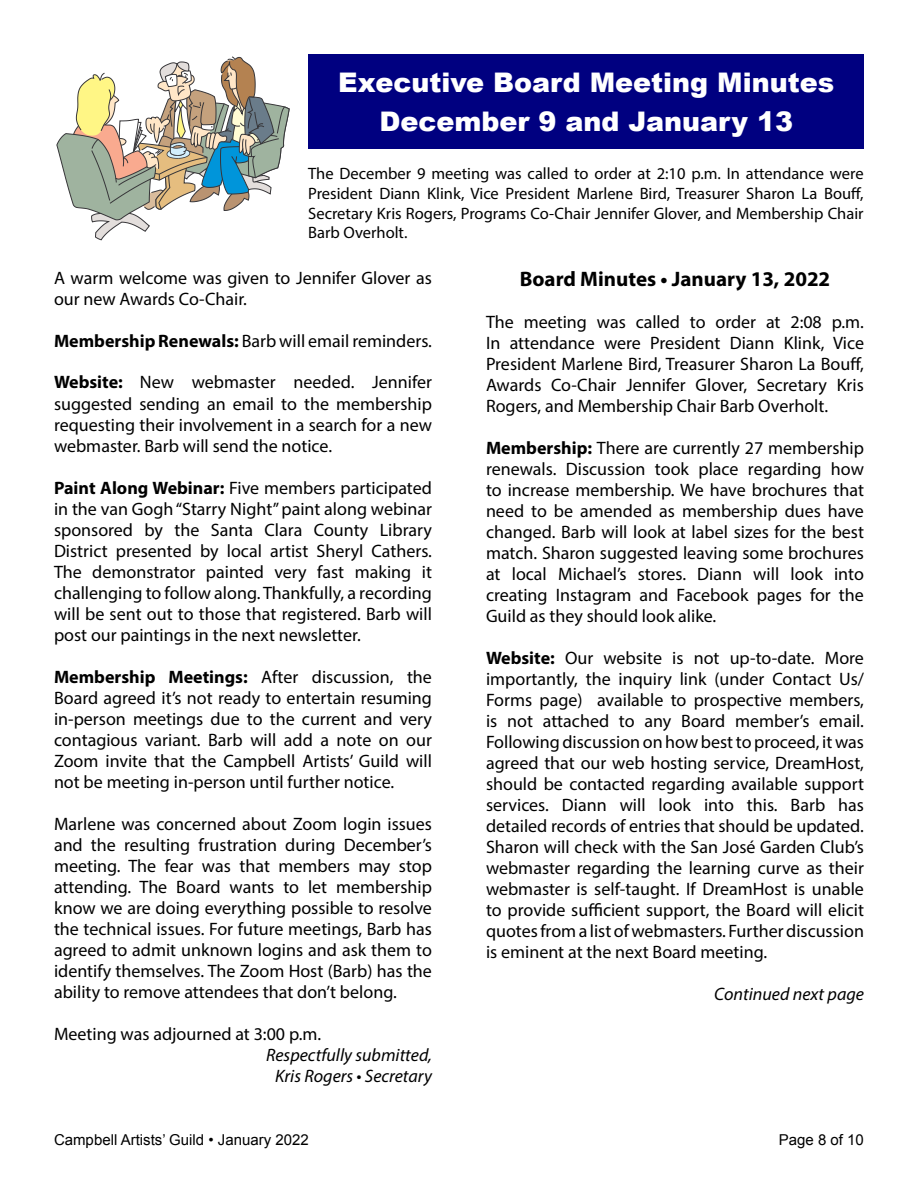
<style>
.page{position:relative;width:918px;height:1188px;background:#fff}
.page>*{position:absolute;margin:0;border:0;box-sizing:border-box;transform-origin:0 0}
.t1{font:900 27px/39.5px "Arial";color:#fff;text-align:center}
.t2{font:700 21px "Myriad Pro";color:#000}
.t3{font:18px/21px "Myriad Pro";color:#000;text-align:justify}
.t4{font:italic 18px/21px "Myriad Pro";color:#000;text-align:center}
.t5{font:16.5px/19.8px "Myriad Pro";color:#000;text-align:justify}
.t6{font:15px "Arial";color:#000}
.s1{font-weight:700}
</style>
<div class="page">
<div style="left:309px;top:54px;width:555px;height:94px;background:#000080"></div>
<svg style="left:56px;top:56px;width:234px;height:185px"></svg>
<h1 class="t1" style="left:338px;top:61px;width:498px">Executive Board Meeting Minutes<br>December 9 and January 13</h1>
<p class="t5" style="left:308px;top:163px;width:557px">The December 9 meeting was called to order at 2:10 p.m. In attendance were President Diann Klink, Vice President Marlene Bird, Treasurer Sharon La Bouff, Secretary Kris Rogers, Programs Co-Chair Jennifer Glover, and Membership Chair Barb Overholt.</p>
<p class="t3" style="left:54px;top:267px;width:379px">A warm welcome was given to Jennifer Glover as our new Awards Co-Chair.</p>
<p class="t3" style="left:54px;top:330px;width:379px"><span class="s1">Membership Renewals:</span> Barb will email reminders.</p>
<p class="t3" style="left:54px;top:372px;width:380px"><span class="s1">Website:</span> New webmaster needed. Jennifer suggested sending an email to the membership requesting their involvement in a search for a new webmaster. Barb will send the notice.</p>
<p class="t3" style="left:54px;top:477px;width:380px"><span class="s1">Paint Along Webinar:</span> Five members participated in the van Gogh “Starry Night” paint along webinar sponsored by the Santa Clara County Library District presented by local artist Sheryl Cathers.<br>The demonstrator painted very fast making it challenging to follow along. Thankfully, a recording will be sent out to those that registered. Barb will post our paintings in the next newsletter.</p>
<p class="t3" style="left:54px;top:666px;width:380px"><span class="s1">Membership Meetings:</span> After discussion, the Board agreed it’s not ready to entertain resuming in-person meetings due to the current and very contagious variant. Barb will add a note on our Zoom invite that the Campbell Artists’ Guild will not be meeting in-person until further notice.</p>
<p class="t3" style="left:54px;top:813px;width:380px">Marlene was concerned about Zoom login issues and the resulting frustration during December’s meeting. The fear was that members may stop attending. The Board wants to let membership know we are doing everything possible to resolve the technical issues. For future meetings, Barb has agreed to admit unknown logins and ask them to identify themselves. The Zoom Host (Barb) has the ability to remove attendees that don’t belong.</p>
<p class="t3" style="left:54px;top:1023px;width:269px">Meeting was adjourned at 3:00 p.m.</p>
<p class="t4" style="left:266px;top:1044px;width:167px">Respectfully submitted,<br>Kris Rogers • Secretary</p>
<p class="t2" style="left:520px;top:265px;width:312px">Board Minutes • January 13, 2022</p>
<p class="t3" style="left:486px;top:311px;width:380px">The meeting was called to order at 2:08 p.m.<br>In attendance were President Diann Klink, Vice President Marlene Bird, Treasurer Sharon La Bouff, Awards Co-Chair Jennifer Glover, Secretary Kris Rogers, and Membership Chair Barb Overholt.</p>
<p class="t3" style="left:486px;top:437px;width:380px"><span class="s1">Membership:</span> There are currently 27 membership renewals. Discussion took place regarding how to increase membership. We have brochures that need to be amended as membership dues have changed. Barb will look at label sizes for the best match. Sharon suggested leaving some brochures at local Michael’s stores. Diann will look into creating Instagram and Facebook pages for the Guild as they should look alike.</p>
<p class="t3" style="left:486px;top:647px;width:380px"><span class="s1">Website:</span> Our website is not up-to-date. More importantly, the inquiry link (under Contact Us/ Forms page) available to prospective members, is not attached to any Board member’s email.<br>Following discussion on how best to proceed, it was agreed that our web hosting service, DreamHost, should be contacted regarding available support services. Diann will look into this. Barb has detailed records of entries that should be updated.<br>Sharon will check with the San José Garden Club’s webmaster regarding the learning curve as their webmaster is self-taught. If DreamHost is unable to provide sufficient support, the Board will elicit quotes from a list of webmasters. Further discussion is eminent at the next Board meeting.</p>
<p class="t4" style="left:714px;top:983px;width:151px">Continued next page</p>
<p class="t6" style="left:54px;top:1130px;width:256px">Campbell Artists’ Guild • January 2022</p>
<p class="t6" style="left:779px;top:1130px;width:87px">Page 8 of 10</p>
</div>
